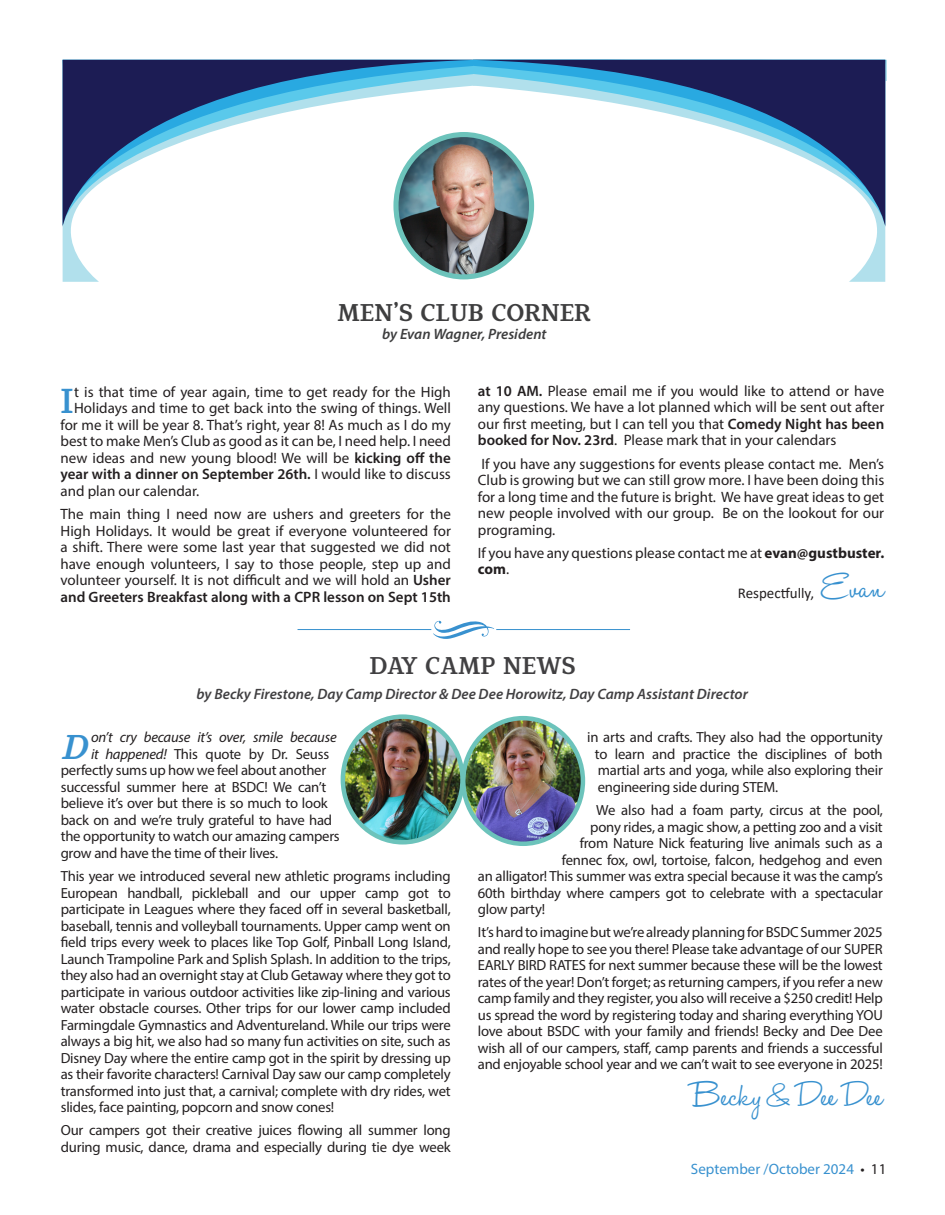
<style>
.page{position:relative;width:945px;height:1215px;background:#fff}
.page>*{position:absolute;margin:0;border:0;box-sizing:border-box;transform-origin:0 0}
.t1{font:47.25px "Fowviel";color:#3891cf}
.t2{font:italic 46.95px "Fowviel";color:#3891cf}
.t3{font:39px "Halo Handletter";letter-spacing:.05em;color:#3891cf}
.t4{font:39px "Halo Handletter";color:#3891cf}
.Title_Main{font:33px "Fowviel";color:#3e3e3f}
.Title_Main-2{font:33px "Fowviel";color:#414042}
.t5{font:15px/16.5px "Myriad Pro";color:#231f20;text-align:justify}
.Title_Sub{font:italic 600 15px "Myriad Pro";color:#414042}
.t6{font:600 15px "Myriad Pro";color:#231f20}
.t7{font:15px "Myriad Pro";color:#3891cf}
.Title_Sub-2{font:italic 600 15px "Myriad Pro";color:#3e3e3f}
.t8{font:15px "Calibri";color:#231f20}
.t9{font:14.7px/16.5px "Myriad Pro";letter-spacing:-.015em;color:#231f20;text-align:justify}
.t10{font:italic 14.7px "Myriad Pro";letter-spacing:-.015em;color:#231f20}
.s1{font-weight:600}
.s2{font-weight:400}
.s3{font-weight:700}
.s4{font-style:italic}
.s5{color:#231f20}
</style>
<div class="page">
<svg style="left:62px;top:60px;width:411px;height:222px"></svg>
<svg style="left:63px;top:60px;width:410px;height:167px"></svg>
<svg style="left:473px;top:60px;width:414px;height:222px"></svg>
<svg style="left:473px;top:60px;width:412px;height:167px"></svg>
<hr style="left:298px;top:629px;width:133px;height:1px;background:#3891cf">
<hr style="left:496px;top:629px;width:134px;height:1px;background:#3891cf">
<svg style="left:433px;top:620px;width:61px;height:19px"></svg>
<img style="left:396px;top:135px;width:136px;height:142px">
<div style="left:393px;top:132px;width:141px;height:147px;border:5px solid #6cc3bb;border-radius:50%"></div>
<img style="left:343px;top:719px;width:119px;height:121px">
<div style="left:341px;top:714px;width:124px;height:131px;border:4px solid #6cc3bb;border-radius:50%"></div>
<img style="left:463px;top:718px;width:120px;height:126px">
<div style="left:461px;top:716px;width:124px;height:130px;border:4px solid #6cc3bb;border-radius:50%"></div>
<p class="Title_Main" style="left:338px;top:298px;width:255px">MEN’S CLUB CORNER</p>
<p class="Title_Sub-2" style="left:382px;top:324px;width:166px">by Evan Wagner, President</p>
<p class="t1" style="left:61px;top:380px;width:14px">I</p>
<p class="t5" style="left:74px;top:383px;width:378px">t is that time of year again, time to get ready for the High</p>
<p class="t5" style="left:74px;top:400px;width:378px">Holidays and time to get back into the swing of things. Well</p>
<p class="t5" style="left:61px;top:416px;width:392px">for me it will be year 8. That’s right, year 8! As much as I do my</p>
<p class="t5" style="left:61px;top:433px;width:392px">best to make Men’s Club as good as it can be, I need help. I need</p>
<p class="t5" style="left:61px;top:449px;width:392px">new ideas and new young blood! We will be <span class="s1">kicking off the</span></p>
<p class="t6" style="left:61px;top:465px;width:392px">year with a dinner on September 26th. <span class="s2">I would like to discuss</span></p>
<p class="t5" style="left:61px;top:482px;width:140px">and plan our calendar.</p>
<p class="t5" style="left:61px;top:506px;width:392px">The main thing I need now are ushers and greeters for the High Holidays. It would be great if everyone volunteered for a shift. There were some last year that suggested we did not have enough volunteers, I say to those people, step up and volunteer yourself. It is not difficult and we will hold an <span class="s1">Usher and Greeters Breakfast along with a CPR lesson on Sept 15th</span></p>
<p class="t5" style="left:478px;top:382px;width:408px"><span class="s1">at 10 AM.</span> Please email me if you would like to attend or have any questions. We have a lot planned which will be sent out after our first meeting, but I can tell you that <span class="s1">Comedy Night has been booked for Nov. 23rd</span>. Please mark that in your calendars</p>
<p class="t5" style="left:478px;top:455px;width:408px">If you have any suggestions for events please contact me. Men’s Club is growing but we can still grow more. I have been doing this for a long time and the future is bright. We have great ideas to get new people involved with our group. Be on the lookout for our programing.</p>
<p class="t5" style="left:478px;top:544px;width:408px">If you have any questions please contact me at <span class="s3">evan@gustbuster. com</span>.</p>
<p class="t8" style="left:738px;top:582px;width:78px">Respectfully,</p>
<p class="t4" style="left:821px;top:566px;width:65px">Evan</p>
<p class="Title_Main-2" style="left:369px;top:651px;width:207px">DAY CAMP NEWS</p>
<p class="Title_Sub" style="left:197px;top:684px;width:553px">by Becky Firestone, Day Camp Director &amp; Dee Dee Horowitz, Day Camp Assistant Director</p>
<p class="t9" style="left:595px;top:729px;width:290px;text-indent:-8px">in arts and crafts. They also had the opportunity to learn and practice the disciplines of both martial arts and yoga, while also exploring their engineering side during STEM.</p>
<p class="t9" style="left:596px;top:802px;width:288px">We also had a foam party, circus at the pool,</p>
<p class="t9" style="left:590px;top:818px;width:294px">pony rides, a magic show, a petting zoo and a visit</p>
<p class="t9" style="left:580px;top:835px;width:305px">from Nature Nick featuring live animals such as a</p>
<p class="t9" style="left:562px;top:851px;width:323px">fennec fox, owl, tortoise, falcon, hedgehog and even</p>
<p class="t9" style="left:478px;top:868px;width:407px">an alligator! This summer was extra special because it was the camp’s</p>
<p class="t9" style="left:478px;top:884px;width:407px">60th birthday where campers got to celebrate with a spectacular</p>
<p class="t9" style="left:478px;top:901px;width:69px">glow party!</p>
<p class="t9" style="left:478px;top:924px;width:407px">It’s hard to imagine but we’re already planning for BSDC Summer 2025 and really hope to see you there! Please take advantage of our SUPER EARLY BIRD RATES for next summer because these will be the lowest rates of the year! Don’t forget; as returning campers, if you refer a new camp family and they register, you also will receive a $250 credit! Help us spread the word by registering today and sharing everything YOU love about BSDC with your family and friends! Becky and Dee Dee wish all of our campers, staff, camp parents and friends a successful and enjoyable school year and we can’t wait to see everyone in 2025!</p>
<p class="t3" style="left:693px;top:1074px;width:192px">Becky &amp; Dee Dee</p>
<p class="t2" style="left:61px;top:726px;width:36px">D</p>
<p class="t10" style="left:91px;top:728px;width:247px">on’t cry because it’s over, smile because</p>
<p class="t9" style="left:91px;top:745px;width:240px"><span class="s4">it happened!</span> This quote by Dr. Seuss</p>
<p class="t9" style="left:61px;top:762px;width:267px">perfectly sums up how we feel about another</p>
<p class="t9" style="left:61px;top:778px;width:267px">successful summer here at BSDC! We can’t</p>
<p class="t9" style="left:61px;top:795px;width:269px">believe it’s over but there is so much to look</p>
<p class="t9" style="left:61px;top:811px;width:273px">back on and we’re truly grateful to have had</p>
<p class="t9" style="left:61px;top:828px;width:281px">the opportunity to watch our amazing campers</p>
<p class="t9" style="left:61px;top:844px;width:219px">grow and have the time of their lives.</p>
<p class="t9" style="left:61px;top:868px;width:392px">This year we introduced several new athletic programs including European handball, pickleball and our upper camp got to participate in Leagues where they faced off in several basketball, baseball, tennis and volleyball tournaments. Upper camp went on field trips every week to places like Top Golf, Pinball Long Island, Launch Trampoline Park and Splish Splash. In addition to the trips, they also had an overnight stay at Club Getaway where they got to participate in various outdoor activities like zip-lining and various water obstacle courses. Other trips for our lower camp included Farmingdale Gymnastics and Adventureland. While our trips were always a big hit, we also had so many fun activities on site, such as Disney Day where the entire camp got in the spirit by dressing up as their favorite characters! Carnival Day saw our camp completely transformed into just that, a carnival; complete with dry rides, wet slides, face painting, popcorn and snow cones!</p>
<p class="t9" style="left:61px;top:1122px;width:391px">Our campers got their creative juices flowing all summer long during music, dance, drama and especially during tie dye week</p>
<p class="t7" style="left:691px;top:1159px;width:197px">September /October 2024 <span class="s5">• 11</span></p>
</div>
